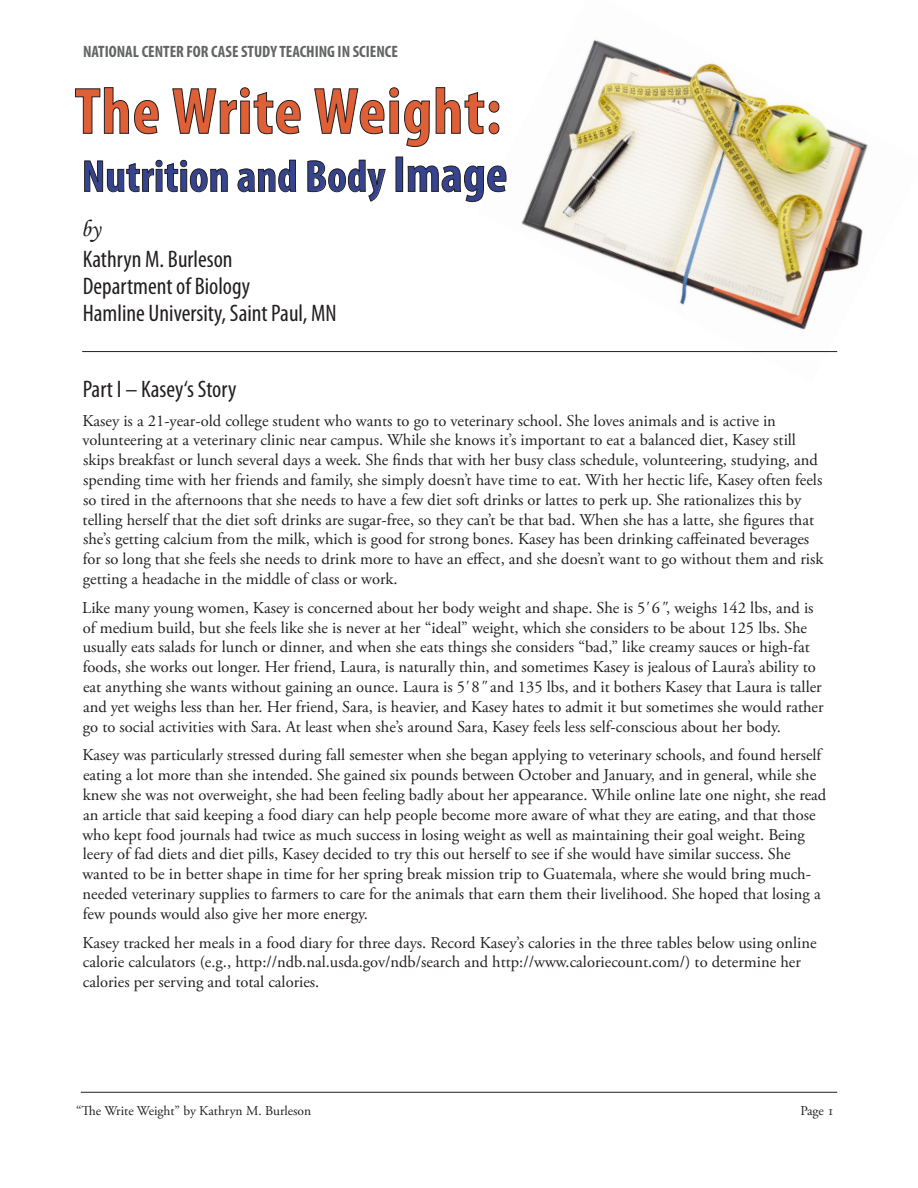
<style>
.page{position:relative;width:918px;height:1188px;background:#fff}
.page>*{position:absolute;margin:0;border:0;box-sizing:border-box;transform-origin:0 0}
.Body{font:700 condensed 66px "Myriad Pro";letter-spacing:.015em;color:#df5f37}
.Body-2{font:700 condensed 45px "Myriad Pro";letter-spacing:.005em;color:#344490}
.Major_Section{font:condensed 24px "Myriad Pro";color:#231f20}
.t1{font:24px "Monotype Corsiva";color:#231f20}
.Body-3{font:16.5px/19.8px "Adobe Garamond Pro";color:#231f20}
.Body-4{font:700 condensed 16.5px "Myriad Pro";color:#636464}
.t2{font:13.5px "Adobe Garamond Pro";color:#231f20}
.s1{font-size:51px}
.s2{font-style:italic}
</style>
<div class="page">
<hr style="left:81px;top:1092px;width:756px;height:1px;background:#231f20">
<img style="left:478px;top:40px;width:390px;height:313px">
<svg style="left:84px;top:160px;width:144px;height:32px"></svg>
<svg style="left:238px;top:160px;width:58px;height:32px"></svg>
<svg style="left:307px;top:160px;width:79px;height:42px"></svg>
<div style="left:396px;top:157px;width:7px;height:35px;border:1px solid #231f20"></div>
<svg style="left:408px;top:166px;width:98px;height:36px"></svg>
<svg style="left:75px;top:87px;width:84px;height:47px"></svg>
<svg style="left:172px;top:87px;width:129px;height:47px"></svg>
<svg style="left:314px;top:87px;width:116px;height:60px"></svg>
<svg style="left:436px;top:87px;width:63px;height:47px"></svg>
<hr style="left:82px;top:351px;width:755px;height:1px;background:#231f20">
<p class="Body-4" style="left:83px;top:41px;width:316px">NATIONAL CENTER FOR CASE STUDY TEACHING IN SCIENCE</p>
<p class="Body" style="left:75px;top:70px;width:428px">The Write Weight:</p>
<p class="Body-2" style="left:82px;top:148px;width:427px">Nutrition and Body <span class="s1">Image</span></p>
<p class="t1" style="left:81px;top:214px;width:21px">by</p>
<p class="Major_Section" style="left:83px;top:245px;width:152px">Kathryn M. Burleson</p>
<p class="Major_Section" style="left:83px;top:272px;width:169px">Department of Biology</p>
<p class="Major_Section" style="left:83px;top:299px;width:256px">Hamline University, Saint Paul, MN</p>
<p class="Major_Section" style="left:83px;top:374px;width:155px">Part I – Kasey‘s Story</p>
<p class="Body-3" style="left:82px;top:411px;width:743px">Kasey is a 21-year-old college student who wants to go to veterinary school. She loves animals and is active in volunteering at a veterinary clinic near campus. While she knows it’s important to eat a balanced diet, Kasey still skips breakfast or lunch several days a week. She finds that with her busy class schedule, volunteering, studying, and spending time with her friends and family, she simply doesn’t have time to eat. With her hectic life, Kasey often feels so tired in the afternoons that she needs to have a few diet soft drinks or lattes to perk up. She rationalizes this by telling herself that the diet soft drinks are sugar-free, so they can’t be that bad. When she has a latte, she figures that she’s getting calcium from the milk, which is good for strong bones. Kasey has been drinking caffeinated beverages for so long that she feels she needs to drink more to have an effect, and she doesn’t want to go without them and risk getting a headache in the middle of class or work.</p>
<p class="Body-3" style="left:82px;top:598px;width:743px">Like many young women, Kasey is concerned about her body weight and shape. She is 5<span class="s2">'</span> 6<span class="s2">"</span>, weighs 142 lbs, and is of medium build, but she feels like she is never at her “ideal” weight, which she considers to be about 125 lbs. She usually eats salads for lunch or dinner, and when she eats things she considers “bad,” like creamy sauces or high-fat foods, she works out longer. Her friend, Laura, is naturally thin, and sometimes Kasey is jealous of Laura’s ability to eat anything she wants without gaining an ounce. Laura is 5<span class="s2">'</span> 8<span class="s2">"</span> and 135 lbs, and it bothers Kasey that Laura is taller and yet weighs less than her. Her friend, Sara, is heavier, and Kasey hates to admit it but sometimes she would rather go to social activities with Sara. At least when she’s around Sara, Kasey feels less self-conscious about her body.</p>
<p class="Body-3" style="left:82px;top:746px;width:745px">Kasey was particularly stressed during fall semester when she began applying to veterinary schools, and found herself eating a lot more than she intended. She gained six pounds between October and January, and in general, while she knew she was not overweight, she had been feeling badly about her appearance. While online late one night, she read an article that said keeping a food diary can help people become more aware of what they are eating, and that those who kept food journals had twice as much success in losing weight as well as maintaining their goal weight. Being leery of fad diets and diet pills, Kasey decided to try this out herself to see if she would have similar success. She wanted to be in better shape in time for her spring break mission trip to Guatemala, where she would bring much&shy;needed veterinary supplies to farmers to care for the animals that earn them their livelihood. She hoped that losing a few pounds would also give her more energy.</p>
<p class="Body-3" style="left:82px;top:933px;width:736px">Kasey tracked her meals in a food diary for three days. Record Kasey’s calories in the three tables below using online calorie calculators (e.g., http://ndb.nal.usda.gov/ndb/search and http://www.caloriecount.com/) to determine her calories per serving and total calories.</p>
<p class="t2" style="left:76px;top:1103px;width:237px">“The Write Weight” by Kathryn M. Burleson</p>
<p class="t2" style="left:800px;top:1102px;width:35px">Page 1</p>
</div>
